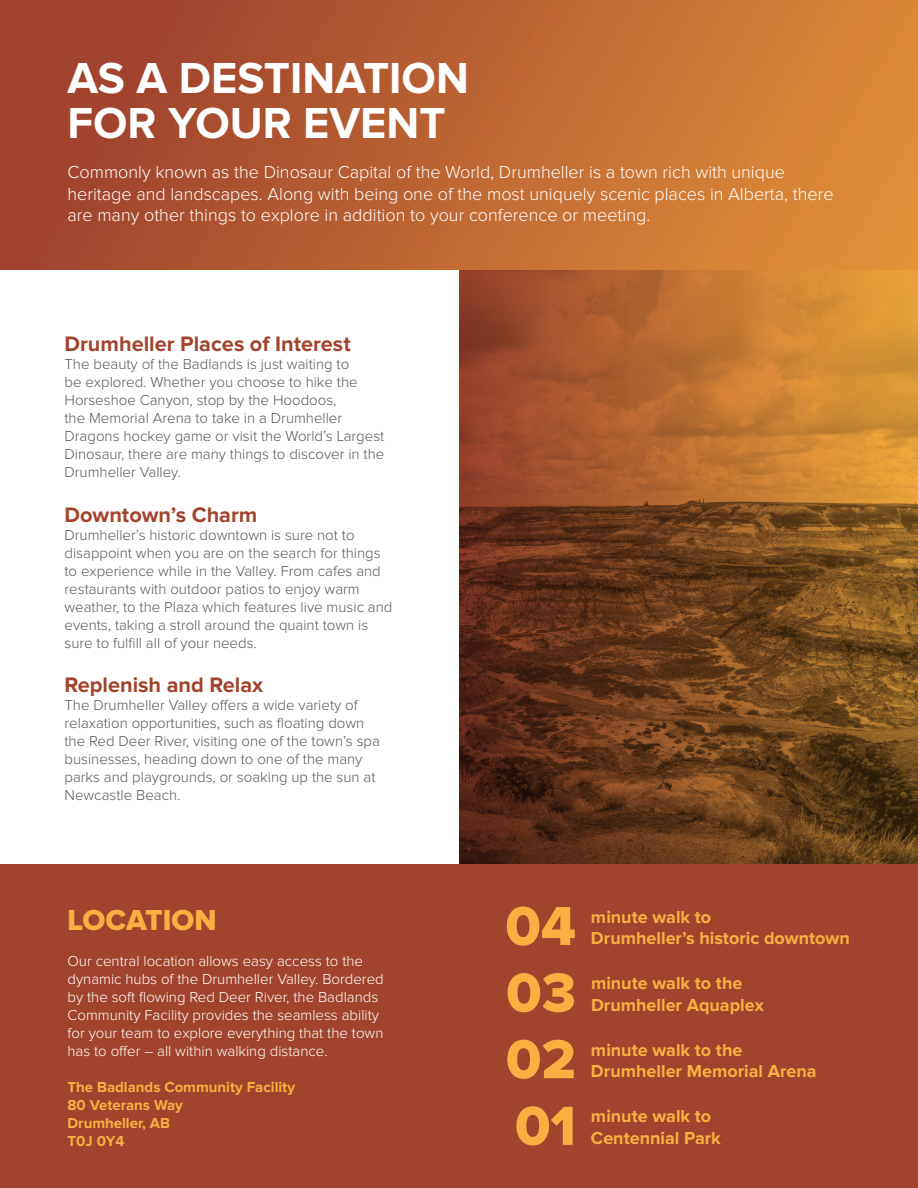
<style>
.page{position:relative;width:918px;height:1188px;background:#fff}
.page>*{position:absolute;margin:0;border:0;box-sizing:border-box;transform-origin:0 0}
.t1{font:57px "Proxima Nova Extrabld";color:#fbaf42}
.t2{font:700 45px/45px "Proxima Nova";color:#fff}
.t3{font:30px "Proxima Nova Extrabld";color:#fbaf42}
.t4{font:700 21.75px "Proxima Nova";color:#a2442d}
.t5{font:300 18px/21.6px "Proxima Nova";color:#fff}
.t6{font:700 18px/21.6px "Proxima Nova";color:#fbaf42}
.t7{font:300 15px/18px "Proxima Nova";color:#57585a}
.t8{font:300 15px/18px "Proxima Nova";color:#fff}
.t9{font:700 15px/18px "Proxima Nova";color:#fbaf42}
</style>
<div class="page">
<div style="left:0;top:0;width:918px;height:270px;background:linear-gradient(to right,#9b3d2c,#df8c39)"></div>
<div style="left:0;top:864px;width:918px;height:324px;background:#a2442d"></div>
<img style="left:459px;top:270px;width:459px;height:594px">
<h2 class="t2" style="left:68px;top:58px;width:403px">AS A DESTINATION<br>FOR YOUR EVENT</h2>
<p class="t5" style="left:68px;top:162px;width:768px">Commonly known as the Dinosaur Capital of the World, Drumheller is a town rich with unique heritage and landscapes. Along with being one of the most uniquely scenic places in Alberta, there are many other things to explore in addition to your conference or meeting.</p>
<h3 class="t4" style="left:65px;top:334px;width:288px">Drumheller Places of Interest</h3>
<p class="t7" style="left:65px;top:356px;width:321px">The beauty of the Badlands is just waiting to<br>be explored. Whether you choose to hike the Horseshoe Canyon, stop by the Hoodoos,<br>the Memorial Arena to take in a Drumheller Dragons hockey game or visit the World’s Largest Dinosaur, there are many things to discover in the Drumheller Valley.</p>
<h3 class="t4" style="left:65px;top:504px;width:194px">Downtown’s Charm</h3>
<p class="t7" style="left:65px;top:526px;width:329px">Drumheller’s historic downtown is sure not to disappoint when you are on the search for things to experience while in the Valley. From cafes and restaurants with outdoor patios to enjoy warm weather, to the Plaza which features live music and events, taking a stroll around the quaint town is sure to fulfill all of your needs.</p>
<h3 class="t4" style="left:65px;top:675px;width:200px">Replenish and Relax</h3>
<p class="t7" style="left:65px;top:696px;width:317px">The Drumheller Valley offers a wide variety of relaxation opportunities, such as floating down the Red Deer River, visiting one of the town’s spa businesses, heading down to one of the many parks and playgrounds, or soaking up the sun at Newcastle Beach.</p>
<h3 class="t3" style="left:68px;top:906px;width:151px">LOCATION</h3>
<p class="t8" style="left:68px;top:952px;width:318px">Our central location allows easy access to the dynamic hubs of the Drumheller Valley. Bordered by the soft flowing Red Deer River, the Badlands Community Facility provides the seamless ability for your team to explore everything that the town has to offer – all within walking distance.</p>
<p class="t9" style="left:68px;top:1078px;width:229px">The Badlands Community Facility<br>80 Veterans Way<br>Drumheller, AB<br>T0J 0Y4</p>
<h1 class="t1" style="left:505px;top:900px;width:72px">04</h1>
<p class="t6" style="left:591px;top:907px;width:260px">minute walk to<br>Drumheller’s historic downtown</p>
<h1 class="t1" style="left:506px;top:967px;width:71px">03</h1>
<p class="t6" style="left:591px;top:973px;width:174px">minute walk to the<br>Drumheller Aquaplex</p>
<h1 class="t1" style="left:506px;top:1033px;width:72px">02</h1>
<p class="t6" style="left:591px;top:1040px;width:227px">minute walk to the<br>Drumheller Memorial Arena</p>
<h1 class="t1" style="left:515px;top:1100px;width:63px">01</h1>
<p class="t6" style="left:591px;top:1106px;width:131px">minute walk to<br>Centennial Park</p>
</div>
